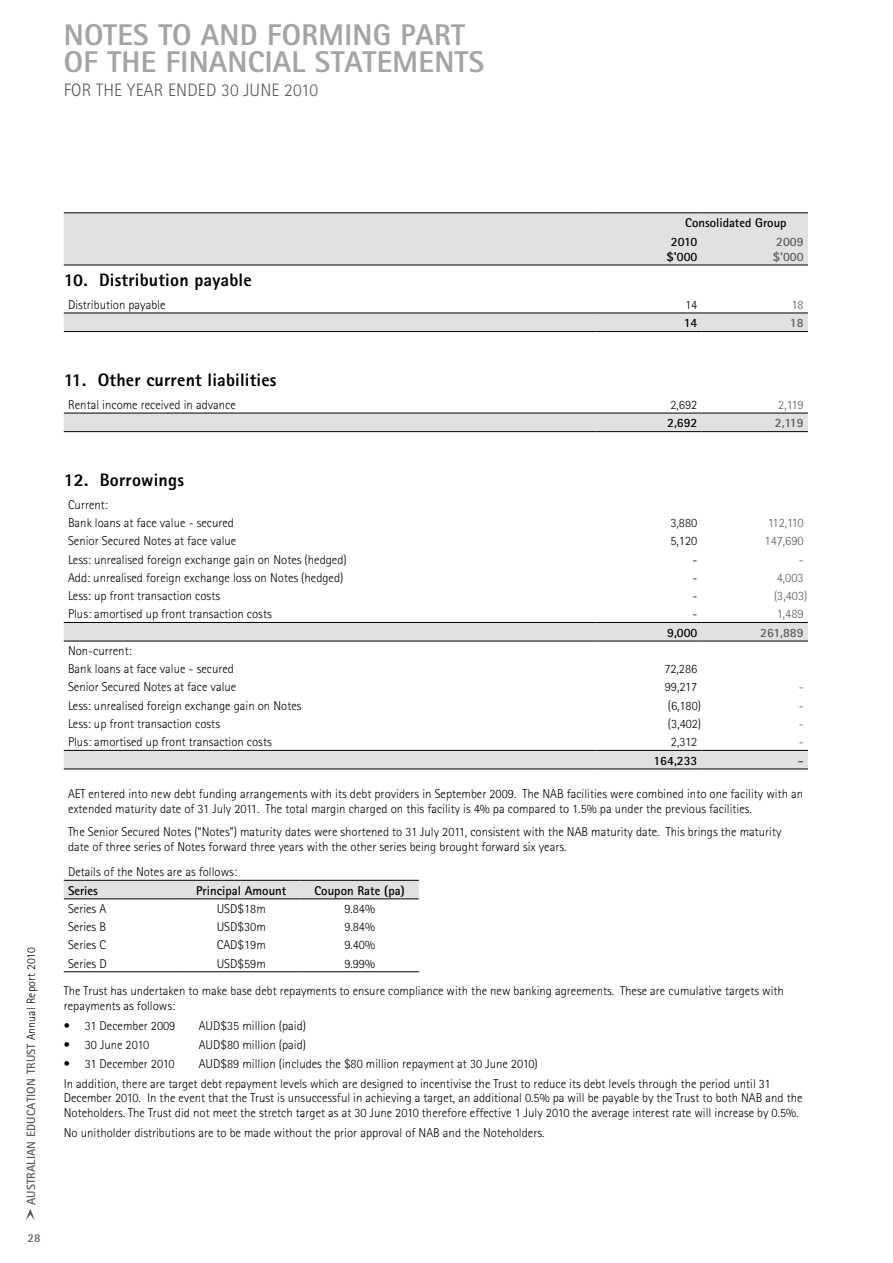
<style>
.page{position:relative;width:893px;height:1263px;background:#fff}
.page>*{position:absolute;margin:0;border:0;box-sizing:border-box;transform-origin:0 0}
.t1{font:800 30px "Rotis Sans Serif";letter-spacing:.01em;color:#a2a4a7}
.t2{font:800 18px "Rotis Sans Serif";letter-spacing:.01em;color:#000}
.t3{font:300 18px "Rotis Sans Serif";letter-spacing:.01em;color:#5a5b5e}
.t4{font:300 12.75px/15px "Rotis Sans Serif";color:#000}
.t5{font:700 12.75px/18.6px "Rotis Sans Serif";color:#000}
.t6{font:300 12.75px "Rotis Sans Serif";color:#5a5b5e}
.t7{font:700 12.75px/15px "Rotis Sans Serif";color:#5a5b5e}
.t8{font:700 12px "Rotis Sans Serif";letter-spacing:.01em;color:#5a5b5e}
.s1{font-weight:300;color:#000}
</style>
<div class="page">
<svg style="left:26px;top:1209px;width:9px;height:11px"></svg>
<svg style="left:64px;top:314px;width:744px;height:455px"></svg>
<hr style="left:64px;top:641px;width:531px;height:1px;background:#000">
<hr style="left:595px;top:641px;width:107px;height:1px;background:#000">
<hr style="left:702px;top:641px;width:106px;height:1px;background:#000">
<hr style="left:64px;top:313px;width:531px;height:1px;background:#000">
<hr style="left:595px;top:313px;width:107px;height:1px;background:#000">
<hr style="left:702px;top:313px;width:106px;height:1px;background:#000">
<hr style="left:64px;top:331px;width:531px;height:1px;background:#000">
<hr style="left:595px;top:331px;width:107px;height:1px;background:#000">
<hr style="left:702px;top:331px;width:106px;height:1px;background:#000">
<hr style="left:64px;top:413px;width:531px;height:1px;background:#000">
<hr style="left:595px;top:413px;width:107px;height:1px;background:#000">
<hr style="left:702px;top:413px;width:106px;height:1px;background:#000">
<hr style="left:64px;top:431px;width:531px;height:1px;background:#000">
<hr style="left:595px;top:431px;width:107px;height:1px;background:#000">
<hr style="left:702px;top:431px;width:106px;height:1px;background:#000">
<hr style="left:64px;top:622px;width:531px;height:1px;background:#000">
<hr style="left:595px;top:622px;width:107px;height:1px;background:#000">
<hr style="left:702px;top:622px;width:106px;height:1px;background:#000">
<hr style="left:64px;top:750px;width:531px;height:1px;background:#000">
<hr style="left:595px;top:750px;width:107px;height:1px;background:#000">
<hr style="left:702px;top:750px;width:106px;height:1px;background:#000">
<hr style="left:64px;top:769px;width:531px;height:1px;background:#000">
<hr style="left:595px;top:769px;width:107px;height:1px;background:#000">
<hr style="left:702px;top:769px;width:106px;height:1px;background:#000">
<div style="left:64px;top:881px;width:355px;height:18px;background:#e0e1e2"></div>
<hr style="left:64px;top:880px;width:118px;height:1px;background:#000">
<hr style="left:182px;top:880px;width:118px;height:1px;background:#000">
<hr style="left:300px;top:880px;width:119px;height:1px;background:#000">
<hr style="left:64px;top:899px;width:118px;height:1px;background:#000">
<hr style="left:182px;top:899px;width:118px;height:1px;background:#000">
<hr style="left:300px;top:899px;width:119px;height:1px;background:#000">
<hr style="left:64px;top:971px;width:118px;height:1px;background:#000">
<hr style="left:182px;top:971px;width:118px;height:1px;background:#000">
<hr style="left:300px;top:971px;width:119px;height:1px;background:#000">
<div style="left:64px;top:214px;width:744px;height:51px;background:#e0e1e2"></div>
<hr style="left:64px;top:265px;width:531px;height:1px;background:#000">
<hr style="left:595px;top:265px;width:107px;height:1px;background:#000">
<hr style="left:702px;top:265px;width:106px;height:1px;background:#000">
<hr style="left:64px;top:213px;width:531px;height:1px;background:#000">
<hr style="left:595px;top:213px;width:107px;height:1px;background:#000">
<hr style="left:702px;top:213px;width:106px;height:1px;background:#000">
<h1 class="t1" style="left:64px;top:15px;width:18px">NOTE</h1>
<h1 class="t1" style="left:133px;top:15px;width:167px">S TO AND FORMIN</h1>
<h1 class="t1" style="left:373px;top:15px;width:45px">G PART</h1>
<h1 class="t1" style="left:64px;top:42px;width:134px">OF THE FINAN</h1>
<h1 class="t1" style="left:248px;top:42px;width:102px">CIAL STATEMENT</h1>
<h1 class="t1" style="left:469px;top:42px;width:17px">S</h1>
<h2 class="t3" style="left:64px;top:80px;width:256px">FOR THE YEAR ENDED 30 JUNE 2010</h2>
<p class="t8" style="left:23px;top:1205px;width:259px;rotate:-90deg">AUSTRALIAN EDUCATION TRUST <span class="s1">Annual Report 2010</span></p>
<p class="t8" style="left:28px;top:1230px;width:14px">28</p>
<p class="t5" style="left:671px;top:213px;width:117px;text-indent:14px">Consolidated Group<br>2010</p>
<p class="t5" style="left:666px;top:247px;width:32px">$'000</p>
<p class="t7" style="left:773px;top:234px;width:32px">2009 $'000</p>
<h2 class="t2" style="left:64px;top:269px;width:189px">10. Distribution payable</h2>
<p class="t4" style="left:68px;top:297px;width:99px">Distribution payable</p>
<p class="t4" style="left:685px;top:297px;width:14px">14</p>
<p class="t6" style="left:791px;top:297px;width:14px">18</p>
<p class="t5" style="left:684px;top:313px;width:15px">14</p>
<p class="t7" style="left:790px;top:315px;width:15px">18</p>
<h2 class="t2" style="left:64px;top:369px;width:214px">11. Other current liabilities</h2>
<p class="t4" style="left:68px;top:397px;width:169px">Rental income received in advance</p>
<p class="t4" style="left:670px;top:397px;width:28px">2,692</p>
<p class="t6" style="left:778px;top:397px;width:27px">2,119</p>
<p class="t5" style="left:667px;top:413px;width:32px">2,692</p>
<p class="t7" style="left:775px;top:415px;width:30px">2,119</p>
<h2 class="t2" style="left:64px;top:469px;width:122px">12. Borrowings</h2>
<p class="t4" style="left:68px;top:495px;width:167px;line-height:18.1px">Current:<br>Bank loans at face value - secured</p>
<p class="t4" style="left:670px;top:515px;width:28px">3,880</p>
<p class="t6" style="left:768px;top:515px;width:37px">112,110</p>
<p class="t4" style="left:68px;top:533px;width:170px">Senior Secured Notes at face value</p>
<p class="t4" style="left:670px;top:533px;width:28px">5,120</p>
<p class="t6" style="left:764px;top:534px;width:41px">147,690</p>
<p class="t4" style="left:68px;top:552px;width:280px">Less: unrealised foreign exchange gain on Notes (hedged)</p>
<p class="t4" style="left:692px;top:552px;width:6px">-</p>
<p class="t6" style="left:799px;top:552px;width:6px">-</p>
<p class="t4" style="left:68px;top:570px;width:277px">Add: unrealised foreign exchange loss on Notes (hedged)</p>
<p class="t4" style="left:692px;top:570px;width:6px">-</p>
<p class="t6" style="left:777px;top:570px;width:28px">4,003</p>
<p class="t4" style="left:68px;top:588px;width:154px">Less: up front transaction costs</p>
<p class="t4" style="left:692px;top:588px;width:6px">-</p>
<p class="t6" style="left:774px;top:588px;width:35px">(3,403)</p>
<p class="t4" style="left:68px;top:606px;width:205px">Plus: amortised up front transaction costs</p>
<p class="t4" style="left:692px;top:606px;width:6px">-</p>
<p class="t6" style="left:777px;top:607px;width:28px">1,489</p>
<p class="t5" style="left:667px;top:623px;width:32px">9,000</p>
<p class="t7" style="left:760px;top:625px;width:45px">261,889</p>
<p class="t4" style="left:68px;top:642px;width:167px;line-height:18.1px">Non-current:<br>Bank loans at face value - secured</p>
<p class="t4" style="left:664px;top:661px;width:35px">72,286</p>
<p class="t4" style="left:68px;top:680px;width:170px">Senior Secured Notes at face value</p>
<p class="t4" style="left:665px;top:680px;width:34px">99,217</p>
<p class="t6" style="left:799px;top:680px;width:6px">-</p>
<p class="t4" style="left:68px;top:698px;width:235px">Less: unrealised foreign exchange gain on Notes</p>
<p class="t4" style="left:668px;top:698px;width:35px">(6,180)</p>
<p class="t6" style="left:799px;top:698px;width:6px">-</p>
<p class="t4" style="left:68px;top:716px;width:154px">Less: up front transaction costs</p>
<p class="t4" style="left:668px;top:716px;width:35px">(3,402)</p>
<p class="t6" style="left:799px;top:716px;width:6px">-</p>
<p class="t4" style="left:68px;top:734px;width:205px">Plus: amortised up front transaction costs</p>
<p class="t4" style="left:671px;top:734px;width:28px">2,312</p>
<p class="t6" style="left:799px;top:734px;width:6px">-</p>
<p class="t5" style="left:653px;top:751px;width:45px">164,233</p>
<p class="t7" style="left:798px;top:753px;width:7px">-</p>
<p class="t4" style="left:68px;top:786px;width:737px">AET entered into new debt funding arrangements with its debt providers in September 2009. The NAB facilities were combined into one facility with an extended maturity date of 31 July 2011. The total margin charged on this facility is 4% pa compared to 1.5% pa under the previous facilities.</p>
<p class="t4" style="left:68px;top:825px;width:715px">The Senior Secured Notes (“Notes”) maturity dates were shortened to 31 July 2011, consistent with the NAB maturity date. This brings the maturity date of three series of Notes forward three years with the other series being brought forward six years.</p>
<p class="t4" style="left:68px;top:864px;width:171px">Details of the Notes are as follows:</p>
<p class="t5" style="left:68px;top:881px;width:31px">Series</p>
<p class="t5" style="left:196px;top:881px;width:92px">Principal Amount</p>
<p class="t5" style="left:314px;top:881px;width:92px">Coupon Rate (pa)</p>
<p class="t4" style="left:68px;top:901px;width:40px">Series A</p>
<p class="t4" style="left:217px;top:901px;width:51px">USD$18m</p>
<p class="t4" style="left:344px;top:901px;width:32px">9.84%</p>
<p class="t4" style="left:68px;top:919px;width:40px">Series B</p>
<p class="t4" style="left:217px;top:919px;width:51px">USD$30m</p>
<p class="t4" style="left:344px;top:919px;width:32px">9.84%</p>
<p class="t4" style="left:68px;top:937px;width:40px">Series C</p>
<p class="t4" style="left:217px;top:937px;width:51px">CAD$19m</p>
<p class="t4" style="left:344px;top:937px;width:32px">9.40%</p>
<p class="t4" style="left:68px;top:956px;width:40px">Series D</p>
<p class="t4" style="left:217px;top:956px;width:51px">USD$59m</p>
<p class="t4" style="left:64px;top:949px;width:722px;line-height:27.9px;text-indent:281px">9.99%<br>The Trust has undertaken to make base debt repayments to ensure compliance with the new banking agreements. These are cumulative targets with</p>
<p class="t4" style="left:64px;top:999px;width:113px">repayments as follows:</p>
<p class="t4" style="left:64px;top:1018px;width:113px">• 31 December 2009</p>
<p class="t4" style="left:199px;top:1018px;width:109px">AUD$35 million (paid)</p>
<p class="t4" style="left:64px;top:1037px;width:87px">• 30 June 2010</p>
<p class="t4" style="left:199px;top:1037px;width:109px">AUD$80 million (paid)</p>
<p class="t4" style="left:64px;top:1056px;width:112px">• 31 December 2010</p>
<p class="t4" style="left:64px;top:1054px;width:708px;line-height:19.2px;text-indent:135px">AUD$89 million (includes the $80 million repayment at 30 June 2010)<br>In addition, there are target debt repayment levels which are designed to incentivise the Trust to reduce its debt levels through the period until 31</p>
<p class="t4" style="left:64px;top:1091px;width:740px">December 2010. In the event that the Trust is unsuccessful in achieving a target, an additional 0.5% pa will be payable by the Trust to both NAB and the<br>Noteholders. The Trust did not meet the stretch target as at 30 June 2010 therefore effective 1 July 2010 the average interest rate will increase by 0.5%.</p>
<p class="t4" style="left:64px;top:1125px;width:482px">No unitholder distributions are to be made without the prior approval of NAB and the Noteholders.</p>
</div>
